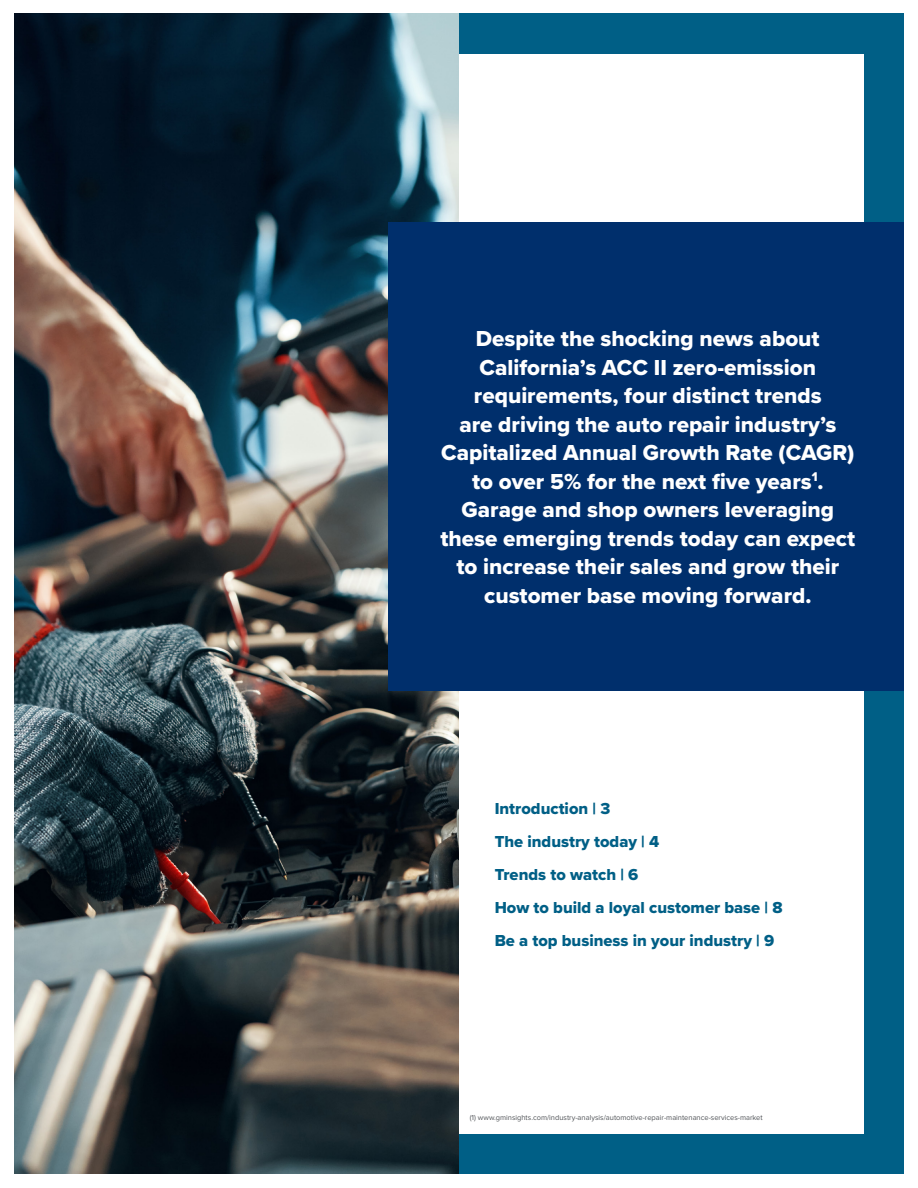
<style>
.page{position:relative;width:918px;height:1188px;background:#fff}
.page>*{position:absolute;margin:0;border:0;box-sizing:border-box;transform-origin:0 0}
.t1{font:22.5px/28.5px "Proxima Nova Extrabld";color:#fff;text-align:center}
.t2{font:16.5px "Proxima Nova Extrabld";color:#005f86}
.t3{font:7.5px "Proxima Nova";color:#53565a}
</style>
<div class="page">
<div style="left:14px;top:14px;width:890px;height:1160px;background:#005f86"></div>
<div style="left:54px;top:54px;width:810px;height:1080px;background:#fff"></div>
<img style="left:14px;top:14px;width:445px;height:1160px">
<div style="left:388px;top:222px;width:516px;height:469px;background:#002f6c"></div>
<p class="t1" style="left:441px;top:324px;width:416px">Despite the shocking news about California’s ACC II zero-emission requirements, four distinct trends<br>are driving the auto repair industry’s Capitalized Annual Growth Rate (CAGR) to over 5% for the next five years<sup>1</sup>.<br>Garage and shop owners leveraging these emerging trends today can expect to increase their sales and grow their customer base moving forward.</p>
<p class="t2" style="left:495px;top:797px;width:117px">Introduction | 3</p>
<p class="t2" style="left:495px;top:830px;width:166px">The industry today | 4</p>
<p class="t2" style="left:495px;top:863px;width:145px">Trends to watch | 6</p>
<p class="t2" style="left:495px;top:896px;width:289px">How to build a loyal customer base | 8</p>
<p class="t2" style="left:495px;top:929px;width:281px">Be a top business in your industry | 9</p>
<p class="t3" style="left:470px;top:1112px;width:294px">(1) www.gminsights.com/industry-analysis/automotive-repair-maintenance-services-market</p>
</div>
